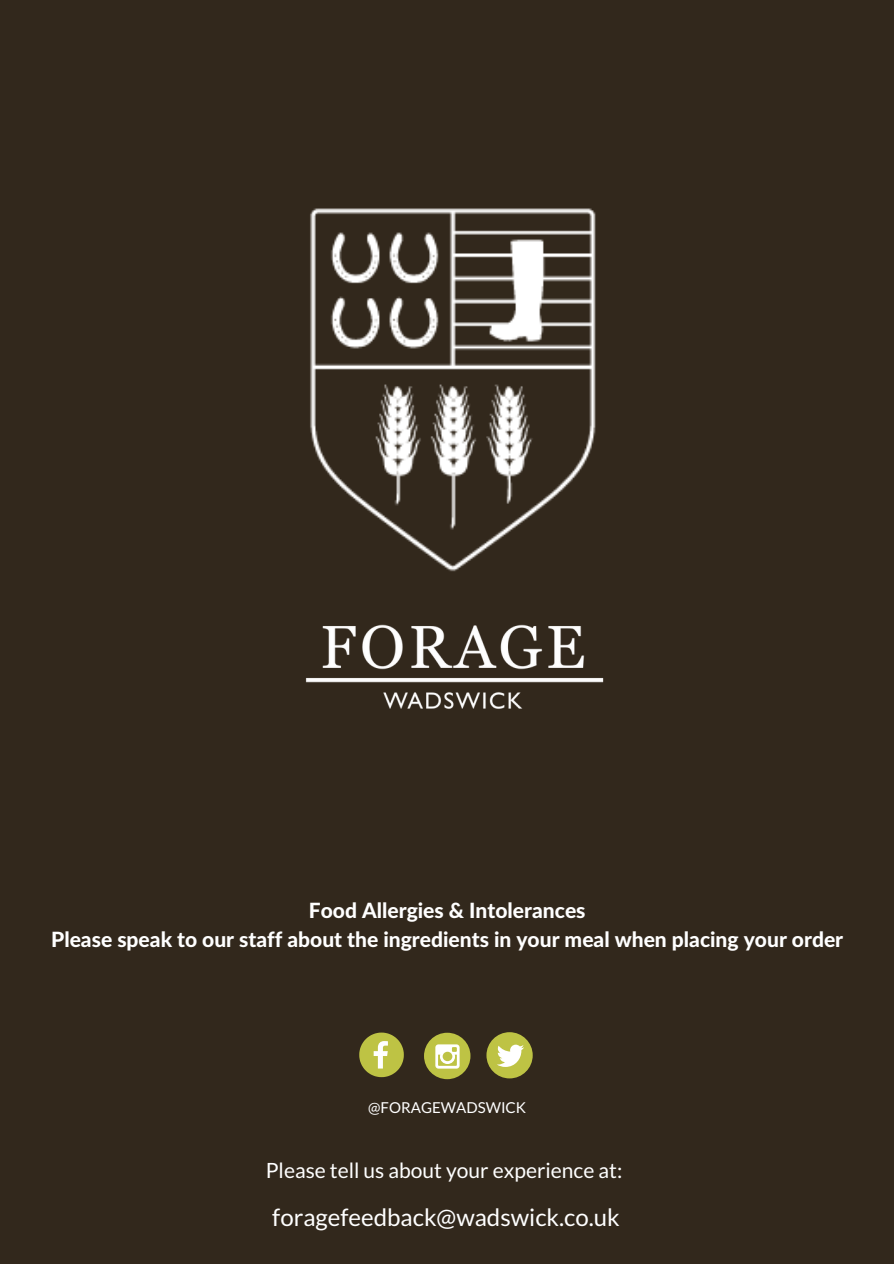
<style>
.page{position:relative;width:894px;height:1264px;background:#fff}
.page>*{position:absolute;margin:0;border:0;box-sizing:border-box;transform-origin:0 0}
.t1{font:24px "Lato";color:#fff}
.t2{font:800 21px/29.2px "Lato Latin";color:#fff;text-align:center}
.t3{font:21px "Lato";color:#fff}
.t4{font:15px "Lato";color:#fff}
</style>
<div class="page">
<div style="left:0;top:0;width:893px;height:1263px;background:#32281c"></div>
<img style="left:305px;top:632px;width:299px;height:77px">
<img style="left:310px;top:208px;width:286px;height:424px">
<svg style="left:359px;top:1032px;width:44px;height:45px"></svg>
<div style="left:424px;top:1032px;width:46px;height:47px;background:#bec344;border-radius:50%"></div>
<svg style="left:435px;top:1044px;width:24px;height:24px"></svg>
<div style="left:486px;top:1032px;width:46px;height:46px;background:#bec344;border-radius:50%"></div>
<svg style="left:497px;top:1044px;width:27px;height:22px"></svg>
<p class="t2" style="left:51px;top:896px;width:793px">Food Allergies &amp; Intolerances<br>Please speak to our staff about the ingredients in your meal when placing your order</p>
<p class="t4" style="left:368px;top:1098px;width:159px">@FORAGEWADSWICK</p>
<p class="t3" style="left:266px;top:1157px;width:358px">Please tell us about your experience at:</p>
<p class="t1" style="left:272px;top:1202px;width:349px">foragefeedback@wadswick.co.uk</p>
</div>
